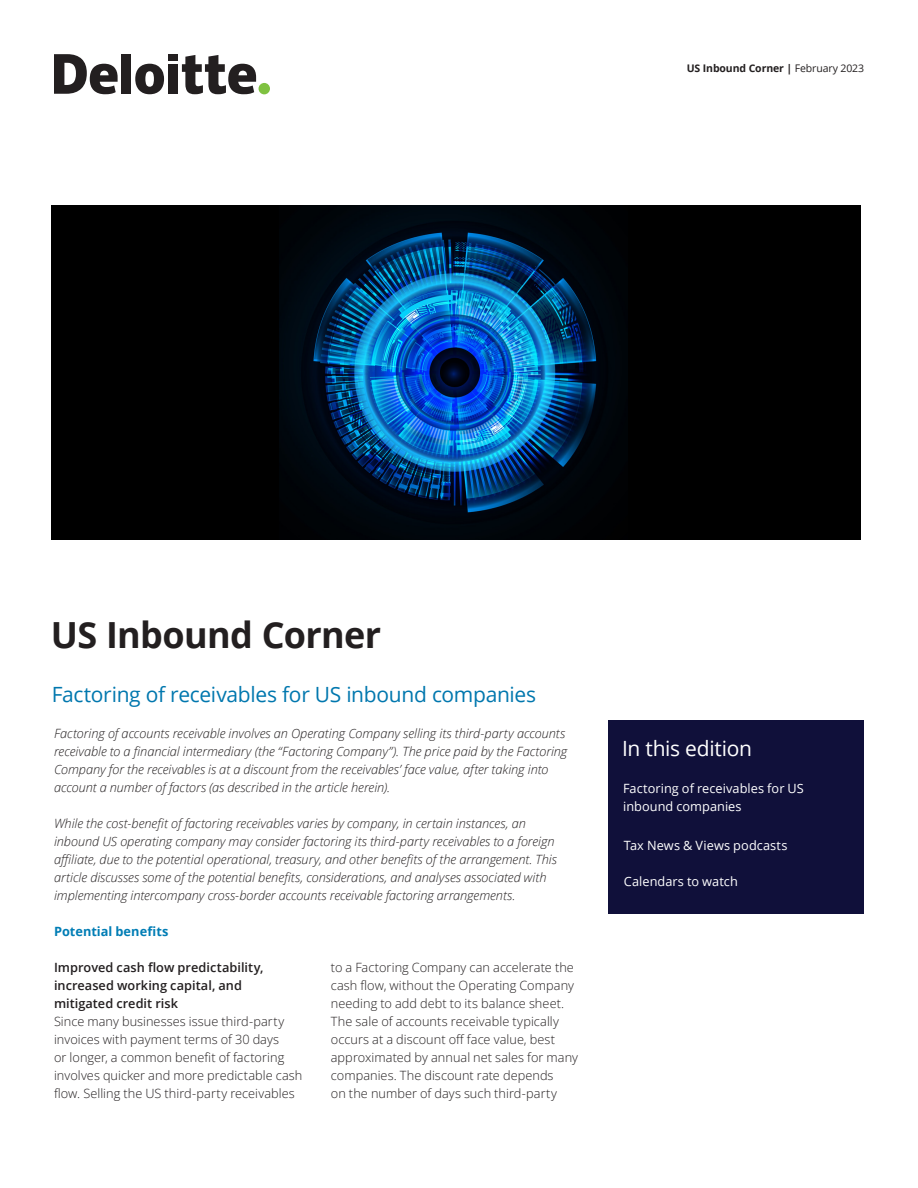
<style>
.page{position:relative;width:918px;height:1188px;background:#fff}
.page>*{position:absolute;margin:0;border:0;box-sizing:border-box;transform-origin:0 0}
.Number_list_level_1{font:700 36px "Open Sans";letter-spacing:-.015em;color:#231f20}
.Small_heading_bold{font:21px "Open Sans";letter-spacing:-.015em;color:#0077ae}
.Number_list_level_1-2{font:21px "Open Sans";letter-spacing:-.015em;color:#fff}
.Subhead_B__8_5_12pt{font:italic 300 12.75px/18px "Open Sans";color:#231f20}
.Body_copy__8_5_12pt{font:300 12.75px/18px "Open Sans";letter-spacing:.005em;color:#231f20}
.Body_copy__8_5_12pt-2{font:12.75px/18px "Open Sans";letter-spacing:.005em;color:#fff}
.Subhead_A__8_5_12pt{font:600 12.75px/18px "Open Sans";letter-spacing:.005em;color:#231f20}
.Subhead_B__8_5_12pt-2{font:700 12.75px "Open Sans";color:#007db5}
.Brochure_title__foli{font:700 10.5px "Open Sans";letter-spacing:-.01em;color:#231f20}
.s1{font-weight:400}
</style>
<div class="page">
<div style="left:259px;top:83px;width:11px;height:11px;background:#7fc241;border-radius:50%"></div>
<div style="left:121px;top:54px;width:10px;height:40px;background:#231f20"></div>
<svg style="left:135px;top:64px;width:29px;height:30px"></svg>
<div style="left:168px;top:64px;width:10px;height:30px;background:#231f20"></div>
<div style="left:168px;top:54px;width:10px;height:7px;background:#231f20"></div>
<svg style="left:182px;top:55px;width:74px;height:39px"></svg>
<svg style="left:54px;top:54px;width:64px;height:40px"></svg>
<div style="left:51px;top:205px;width:810px;height:335px;background:#000"></div>
<img style="left:280px;top:205px;width:340px;height:335px">
<div style="left:608px;top:720px;width:256px;height:194px;background:#10103a"></div>
<p class="Brochure_title__foli" style="left:687px;top:61px;width:179px">US Inbound Corner | <span class="s1">February 2023</span></p>
<p class="Number_list_level_1" style="left:51px;top:610px;width:332px">US Inbound Corner</p>
<p class="Small_heading_bold" style="left:52px;top:680px;width:486px">Factoring of receivables for US inbound companies</p>
<p class="Subhead_B__8_5_12pt" style="left:54px;top:724px;width:515px">Factoring of accounts receivable involves an Operating Company selling its third-party accounts receivable to a financial intermediary (the “Factoring Company”). The price paid by the Factoring Company for the receivables is at a discount from the receivables’ face value, after taking into account a number of factors (as described in the article herein).</p>
<p class="Subhead_B__8_5_12pt" style="left:54px;top:814px;width:504px">While the cost-benefit of factoring receivables varies by company, in certain instances, an inbound US operating company may consider factoring its third-party receivables to a foreign affiliate, due to the potential operational, treasury, and other benefits of the arrangement. This article discusses some of the potential benefits, considerations, and analyses associated with implementing intercompany cross-border accounts receivable factoring arrangements.</p>
<p class="Subhead_B__8_5_12pt-2" style="left:54px;top:922px;width:116px">Potential benefits</p>
<p class="Subhead_A__8_5_12pt" style="left:54px;top:958px;width:211px">Improved cash flow predictability, increased working capital, and</p>
<p class="Subhead_A__8_5_12pt" style="left:54px;top:994px;width:126px">mitigated credit risk</p>
<p class="Body_copy__8_5_12pt" style="left:54px;top:1012px;width:250px">Since many businesses issue third-party invoices with payment terms of 30 days<br>or longer, a common benefit of factoring involves quicker and more predictable cash flow. Selling the US third-party receivables</p>
<p class="Body_copy__8_5_12pt" style="left:331px;top:958px;width:249px">to a Factoring Company can accelerate the cash flow, without the Operating Company needing to add debt to its balance sheet.<br>The sale of accounts receivable typically occurs at a discount off face value, best approximated by annual net sales for many companies. The discount rate depends<br>on the number of days such third-party</p>
<p class="Number_list_level_1-2" style="left:622px;top:734px;width:131px">In this edition</p>
<p class="Body_copy__8_5_12pt-2" style="left:623px;top:779px;width:182px">Factoring of receivables for US inbound companies</p>
<p class="Body_copy__8_5_12pt-2" style="left:624px;top:836px;width:165px">Tax News &amp; Views podcasts</p>
<p class="Body_copy__8_5_12pt-2" style="left:624px;top:872px;width:116px">Calendars to watch</p>
</div>
